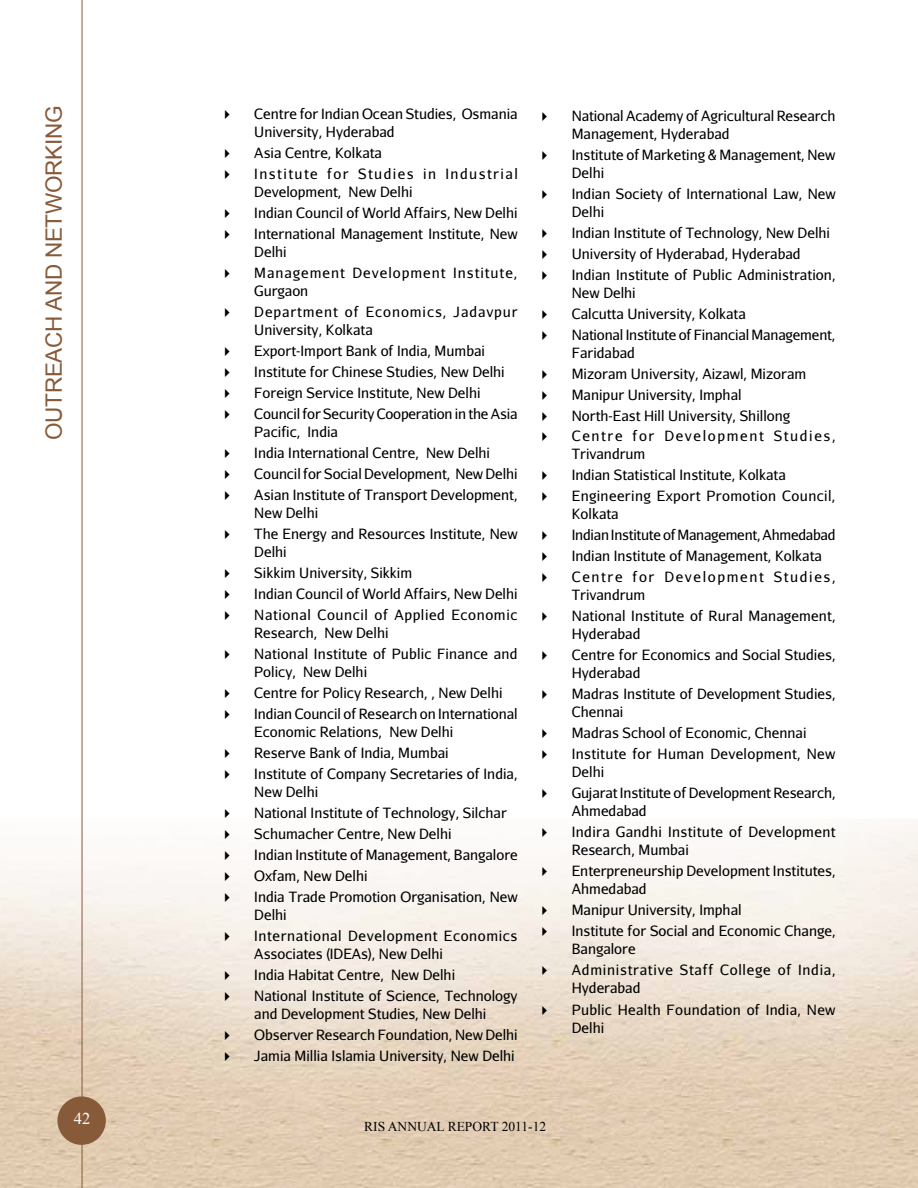
<style>
.page{position:relative;width:918px;height:1188px;background:#fff}
.page>*{position:absolute;margin:0;border:0;box-sizing:border-box;transform-origin:0 0}
.t1{font:22.5px "Arial";letter-spacing:-.01em;color:#875b3a}
.t2{font:16.5px "Times New Roman";color:#fff}
.t3{font:14.25px/21px "Aurulent Sans";color:#000}
.t4{font:14.25px/21px "Aurulent Sans";letter-spacing:.1em;color:#000}
.t5{font:14.25px/21px "Aurulent Sans";letter-spacing:.025em;color:#000}
.t6{font:14.25px/21px "Aurulent Sans";letter-spacing:.05em;color:#000}
.t7{font:14.25px/22.2px "Aurulent Sans";letter-spacing:.02em;color:#000}
.t8{font:14.25px/21px "Aurulent Sans";letter-spacing:.04em;color:#000}
.t9{font:14.25px/21px "Aurulent Sans";letter-spacing:.065em;color:#000}
.t10{font:14.25px/21px "Aurulent Sans";letter-spacing:.07em;color:#000}
.t11{font:13.5px "Times New Roman";color:#000}
</style>
<div class="page">
<hr style="left:82px;top:0;width:1px;height:1188px;background:#875b3a">
<div style="left:57px;top:1096px;width:49px;height:49px;background:#875b3a;border-radius:50%"></div>
<svg style="left:225px;top:872px;width:5px;height:9px"></svg>
<svg style="left:225px;top:893px;width:5px;height:9px"></svg>
<svg style="left:225px;top:932px;width:5px;height:9px"></svg>
<svg style="left:225px;top:971px;width:5px;height:9px"></svg>
<svg style="left:225px;top:992px;width:5px;height:9px"></svg>
<svg style="left:225px;top:1031px;width:5px;height:9px"></svg>
<svg style="left:225px;top:1052px;width:5px;height:9px"></svg>
<svg style="left:543px;top:867px;width:4px;height:9px"></svg>
<svg style="left:543px;top:906px;width:4px;height:9px"></svg>
<svg style="left:543px;top:927px;width:4px;height:9px"></svg>
<svg style="left:543px;top:966px;width:4px;height:9px"></svg>
<svg style="left:543px;top:1006px;width:4px;height:9px"></svg>
<h1 class="t1" style="left:39px;top:440px;width:336px;rotate:-90deg">Outreach and N etworking</h1>
<p class="t2" style="left:74px;top:1109px;width:18px">42</p>
<p class="t3" style="left:254px;top:105px;width:265px;line-height:18px">Centre for Indian Ocean Studies, Osmania<br>University, Hyderabad</p>
<p class="t4" style="left:254px;top:142px;width:265px">Asia Centre, Kolkata<br>Institute for Studies in Industrial</p>
<p class="t3" style="left:254px;top:181px;width:265px">Development, New Delhi<br>Indian Council of World Affairs, New Delhi<br>International Management Institute, New</p>
<p class="t10" style="left:254px;top:241px;width:265px">Delhi<br>Management Development Institute,</p>
<p class="t9" style="left:254px;top:280px;width:265px">Gurgaon<br>Department of Economics, Jadavpur</p>
<p class="t3" style="left:254px;top:319px;width:265px">University, Kolkata<br>Export-Import Bank of India, Mumbai Institute for Chinese Studies, New Delhi Foreign Service Institute, New Delhi Council for Security Cooperation in the Asia</p>
<p class="t3" style="left:254px;top:421px;width:265px">Pacific, India<br>India International Centre, New Delhi Council for Social Development, New Delhi Asian Institute of Transport Development,</p>
<p class="t3" style="left:254px;top:502px;width:265px">New Delhi<br>The Energy and Resources Institute, New</p>
<p class="t3" style="left:254px;top:541px;width:265px">Delhi<br>Sikkim University, Sikkim<br>Indian Council of World Affairs, New Delhi<br>National Council of Applied Economic</p>
<p class="t3" style="left:254px;top:622px;width:265px">Research, New Delhi<br>National Institute of Public Finance and</p>
<p class="t3" style="left:254px;top:661px;width:265px">Policy, New Delhi<br>Centre for Policy Research, , New Delhi<br>Indian Council of Research on International</p>
<p class="t3" style="left:254px;top:721px;width:265px">Economic Relations, New Delhi<br>Reserve Bank of India, Mumbai<br>Institute of Company Secretaries of India,</p>
<p class="t3" style="left:254px;top:781px;width:265px">New Delhi<br>National Institute of Technology, Silchar<br>Schumacher Centre, New Delhi<br>Indian Institute of Management, Bangalore<br>Oxfam, New Delhi<br>India Trade Promotion Organisation, New</p>
<p class="t8" style="left:254px;top:904px;width:265px">Delhi<br>International Development Economics</p>
<p class="t3" style="left:254px;top:943px;width:265px">Associates (IDEAs), New Delhi<br>India Habitat Centre, New Delhi<br>National Institute of Science, Technology</p>
<p class="t3" style="left:254px;top:1003px;width:265px">and Development Studies, New Delhi<br>Observer Research Foundation, New Delhi<br>Jamia Millia Islamia University, New Delhi</p>
<p class="t11" style="left:364px;top:1119px;width:184px">RIS ANNUAL REPORT 2011-12</p>
<p class="t3" style="left:572px;top:106px;width:265px;line-height:18px">National Academy of Agricultural Research<br>Management, Hyderabad</p>
<p class="t3" style="left:572px;top:145px;width:265px;line-height:18px">Institute of Marketing &amp; Management, New<br>Delhi</p>
<p class="t3" style="left:572px;top:184px;width:266px;line-height:18px">Indian Society of International Law, New<br>Delhi</p>
<p class="t3" style="left:572px;top:222px;width:265px">Indian Institute of Technology, New Delhi<br>University of Hyderabad, Hyderabad<br>Indian Institute of Public Administration,</p>
<p class="t3" style="left:572px;top:282px;width:265px">New Delhi<br>Calcutta University, Kolkata<br>National Institute of Financial Management,</p>
<p class="t3" style="left:572px;top:341px;width:265px">Faridabad<br>Mizoram University, Aizawl, Mizoram<br>Manipur University, Imphal<br>North-East Hill University, Shillong<br>Centre for Development Studies,</p>
<p class="t3" style="left:572px;top:443px;width:265px">Trivandrum<br>Indian Statistical Institute, Kolkata<br>Engineering Export Promotion Council,</p>
<p class="t3" style="left:572px;top:503px;width:265px">Kolkata<br>Indian Institute of Management, Ahmedabad<br>Indian Institute of Management, Kolkata<br>Centre for Development Studies,</p>
<p class="t3" style="left:572px;top:584px;width:265px">Trivandrum<br>National Institute of Rural Management,</p>
<p class="t3" style="left:572px;top:623px;width:265px">Hyderabad<br>Centre for Economics and Social Studies,</p>
<p class="t3" style="left:572px;top:662px;width:265px">Hyderabad<br>Madras Institute of Development Studies,</p>
<p class="t3" style="left:572px;top:701px;width:265px">Chennai<br>Madras School of Economic, Chennai<br>Institute for Human Development, New</p>
<p class="t3" style="left:572px;top:761px;width:265px">Delhi<br>Gujarat Institute of Development Research,</p>
<p class="t5" style="left:572px;top:800px;width:265px">Ahmedabad<br>Indira Gandhi Institute of Development</p>
<p class="t3" style="left:572px;top:839px;width:265px">Research, Mumbai<br>Enterpreneurship Development Institutes,</p>
<p class="t3" style="left:572px;top:878px;width:265px">Ahmedabad<br>Manipur University, Imphal<br>Institute for Social and Economic Change,</p>
<p class="t6" style="left:572px;top:938px;width:265px">Bangalore<br>Administrative Staff College of India,</p>
<p class="t7" style="left:572px;top:976px;width:265px">Hyderabad<br>Public Health Foundation of India, New</p>
<p class="t3" style="left:572px;top:1017px;width:34px">Delhi</p>
</div>
